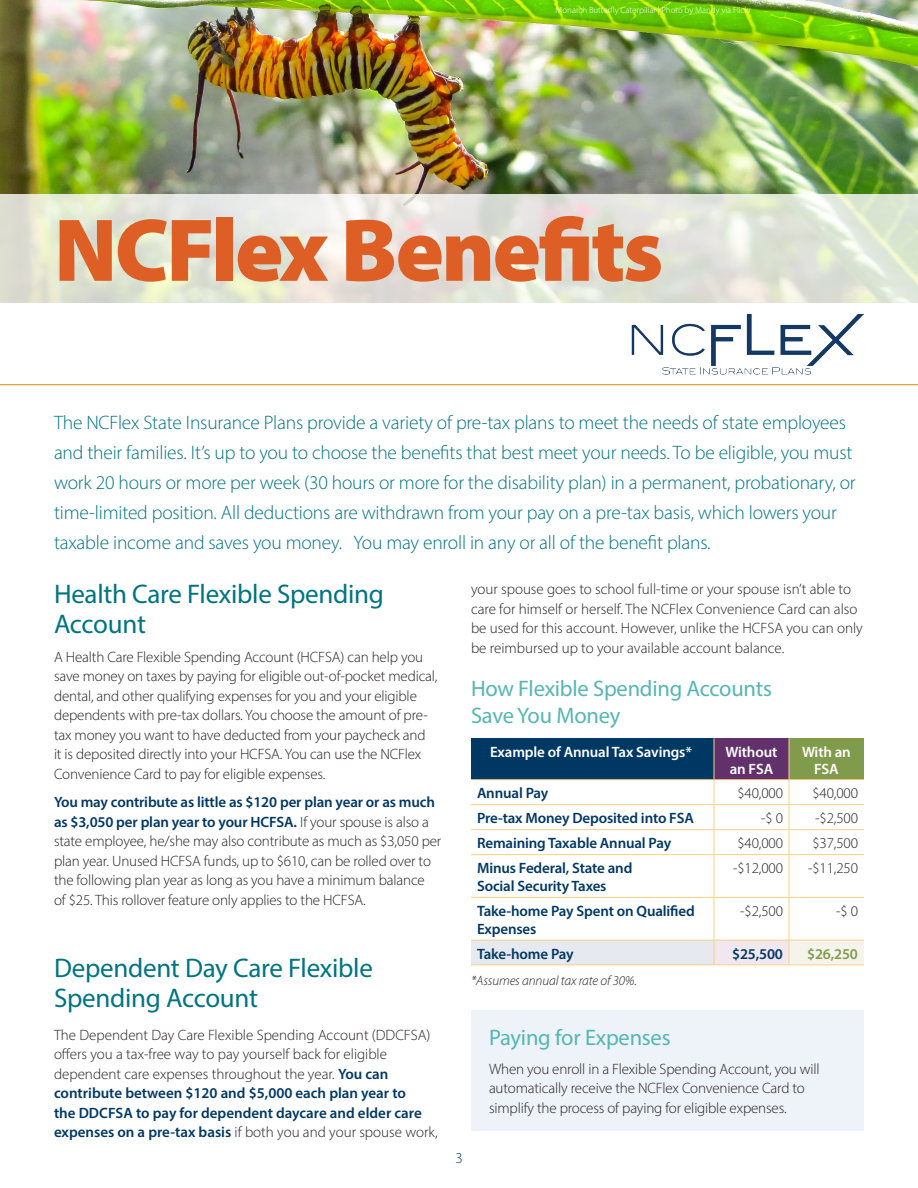
<style>
.page{position:relative;width:918px;height:1188px;background:#fff}
.page>*{position:absolute;margin:0;border:0;box-sizing:border-box;transform-origin:0 0}
.Heading_1{font:900 90px "Myriad Pro";letter-spacing:-.03em;color:#dd5f26}
.Heading_2{font:27px/30px "Myriad Pro";letter-spacing:-.01em;color:#007481}
.Intro{font:27px/30px "Myriad Pro";letter-spacing:-.01em;color:#007481}
.Heading_3{font:22.5px/27px "Myriad Pro";letter-spacing:-.01em;color:#55b6b3}
.Intro-2{font:300 19.5px/30px "Myriad Pro";letter-spacing:-.01em;color:#007481}
.t1{font:300 15px/19.5px "Myriad Pro";letter-spacing:-.01em;color:#231f20}
.t2{font:600 15px/18px "Myriad Pro";letter-spacing:-.01em;color:#003864}
.Chart_Top_Row{font:600 15px/16.5px "Myriad Pro";letter-spacing:-.01em;color:#fff}
.t3{font:600 15px "Myriad Pro";color:#809b4c}
.t4{font:300 15px "Myriad Pro";color:#003864}
.Asterisk{font:italic 300 13.5px "Myriad Pro";letter-spacing:-.01em;color:#231f20}
.t5{font:300 9px "Myriad Pro";letter-spacing:-.01em;color:#fff}
.s1{font-weight:600;color:#003864}
</style>
<div class="page">
<img style="left:0;top:0;width:918px;height:194px">
<img style="left:631px;top:315px;width:232px;height:60px">
<hr style="left:0;top:384px;width:918px;height:1px;background:#d78800">
<svg style="left:0;top:194px;width:918px;height:109px;background:#e3e5d9"></svg>
<div style="left:471px;top:738px;width:243px;height:42px;background:#003864"></div>
<div style="left:714px;top:738px;width:75px;height:42px;background:#62306b"></div>
<div style="left:789px;top:738px;width:75px;height:42px;background:#809b4c"></div>
<div style="left:471px;top:940px;width:243px;height:25px;background:#e6e9ef"></div>
<div style="left:714px;top:940px;width:75px;height:25px;background:#f1e8ef"></div>
<div style="left:789px;top:940px;width:75px;height:25px;background:#f5f4ec"></div>
<hr style="left:714px;top:738px;width:1px;height:41px;background:#f9d284">
<hr style="left:789px;top:738px;width:1px;height:41px;background:#f9d284">
<hr style="left:471px;top:779px;width:243px;height:1px;background:#f9d284">
<hr style="left:714px;top:779px;width:75px;height:1px;background:#f9d284">
<hr style="left:789px;top:779px;width:75px;height:1px;background:#f9d284">
<hr style="left:471px;top:804px;width:243px;height:1px;background:#f9d284">
<hr style="left:714px;top:804px;width:75px;height:1px;background:#f9d284">
<hr style="left:789px;top:804px;width:75px;height:1px;background:#f9d284">
<hr style="left:471px;top:829px;width:243px;height:1px;background:#f9d284">
<hr style="left:714px;top:829px;width:75px;height:1px;background:#f9d284">
<svg style="left:714px;top:780px;width:1px;height:74px"></svg>
<hr style="left:789px;top:829px;width:75px;height:1px;background:#f9d284">
<svg style="left:789px;top:780px;width:1px;height:74px"></svg>
<hr style="left:471px;top:854px;width:243px;height:1px;background:#f9d284">
<hr style="left:714px;top:854px;width:75px;height:1px;background:#f9d284">
<hr style="left:714px;top:855px;width:1px;height:42px;background:#f9d284">
<hr style="left:789px;top:854px;width:75px;height:1px;background:#f9d284">
<hr style="left:789px;top:855px;width:1px;height:42px;background:#f9d284">
<hr style="left:471px;top:897px;width:243px;height:1px;background:#f9d284">
<hr style="left:714px;top:897px;width:75px;height:1px;background:#f9d284">
<hr style="left:714px;top:898px;width:1px;height:42px;background:#f9d284">
<hr style="left:789px;top:897px;width:75px;height:1px;background:#f9d284">
<hr style="left:789px;top:898px;width:1px;height:42px;background:#f9d284">
<hr style="left:471px;top:940px;width:243px;height:1px;background:#f9d284">
<hr style="left:714px;top:940px;width:75px;height:1px;background:#f9d284">
<svg style="left:714px;top:940px;width:1px;height:24px"></svg>
<hr style="left:789px;top:940px;width:75px;height:1px;background:#f9d284">
<svg style="left:789px;top:940px;width:1px;height:24px"></svg>
<hr style="left:471px;top:964px;width:243px;height:1px;background:#f9d284">
<hr style="left:714px;top:964px;width:75px;height:1px;background:#f9d284">
<hr style="left:789px;top:964px;width:75px;height:1px;background:#f9d284">
<div style="left:471px;top:1010px;width:393px;height:121px;background:#eef3f9"></div>
<p class="t5" style="left:556px;top:5px;width:197px">Monarch Butterfly Caterpillar | Photo by Mandy via Flickr</p>
<p class="Heading_1" style="left:54px;top:190px;width:611px">NCFlex Benefits</p>
<p class="Intro-2" style="left:54px;top:407px;width:803px">The NCFlex State Insurance Plans provide a variety of pre-tax plans to meet the needs of state employees and their families. It’s up to you to choose the benefits that best meet your needs. To be eligible, you must work 20 hours or more per week (30 hours or more for the disability plan) in a permanent, probationary, or time-limited position. All deductions are withdrawn from your pay on a pre-tax basis, which lowers your taxable income and saves you money. You may enroll in any or all of the benefit plans.</p>
<p class="Intro" style="left:54px;top:579px;width:332px">Health Care Flexible Spending<br>Account</p>
<p class="t1" style="left:54px;top:647px;width:385px">A Health Care Flexible Spending Account (HCFSA) can help you save money on taxes by paying for eligible out-of-pocket medical, dental, and other qualifying expenses for you and your eligible dependents with pre-tax dollars. You choose the amount of pre&shy;tax money you want to have deducted from your paycheck and<br>it is deposited directly into your HCFSA. You can use the NCFlex Convenience Card to pay for eligible expenses.</p>
<p class="t1" style="left:54px;top:793px;width:389px"><span class="s1">You may contribute as little as $120 per plan year or as much as $3,050 per plan year to your HCFSA.</span> If your spouse is also a state employee, he/she may also contribute as much as $3,050 per plan year. Unused HCFSA funds, up to $610, can be rolled over to the following plan year as long as you have a minimum balance<br>of $25. This rollover feature only applies to the HCFSA.</p>
<p class="t1" style="left:471px;top:580px;width:393px">your spouse goes to school full-time or your spouse isn’t able to care for himself or herself. The NCFlex Convenience Card can also be used for this account. However, unlike the HCFSA you can only be reimbursed up to your available account balance.</p>
<p class="Heading_3" style="left:471px;top:675px;width:302px">How Flexible Spending Accounts<br>Save You Money</p>
<p class="Chart_Top_Row" style="left:490px;top:744px;width:203px">Example of Annual Tax Savings*</p>
<p class="Chart_Top_Row" style="left:726px;top:744px;width:53px">Without an FSA</p>
<p class="Chart_Top_Row" style="left:802px;top:744px;width:50px;text-align:center">With an<br>FSA</p>
<p class="t2" style="left:477px;top:784px;width:73px">Annual Pay</p>
<p class="t1" style="left:737px;top:784px;width:47px">$40,000</p>
<p class="t1" style="left:812px;top:784px;width:47px">$40,000</p>
<p class="t2" style="left:477px;top:809px;width:218px">Pre-tax Money Deposited into FSA</p>
<p class="t1" style="left:761px;top:809px;width:23px">-$ 0</p>
<p class="t1" style="left:815px;top:809px;width:44px">-$2,500</p>
<p class="t2" style="left:477px;top:834px;width:196px">Remaining Taxable Annual Pay</p>
<p class="t1" style="left:737px;top:834px;width:47px">$40,000</p>
<p class="t1" style="left:812px;top:834px;width:47px">$37,500</p>
<p class="t2" style="left:477px;top:859px;width:157px">Minus Federal, State and<br>Social Security Taxes</p>
<p class="t1" style="left:733px;top:858px;width:51px">-$12,000</p>
<p class="t1" style="left:808px;top:858px;width:51px">-$11,250</p>
<p class="t2" style="left:477px;top:902px;width:219px">Take-home Pay Spent on Qualified<br>Expenses</p>
<p class="t1" style="left:740px;top:901px;width:44px">-$2,500</p>
<p class="t1" style="left:836px;top:901px;width:23px">-$ 0</p>
<p class="t2" style="left:477px;top:944px;width:98px">Take-home Pay</p>
<p class="t2" style="left:732px;top:944px;width:52px">$25,500</p>
<p class="t3" style="left:807px;top:944px;width:52px">$26,250</p>
<p class="Asterisk" style="left:471px;top:972px;width:167px">*Assumes annual tax rate of 30%.</p>
<p class="Heading_2" style="left:54px;top:952px;width:320px">Dependent Day Care Flexible<br>Spending Account</p>
<p class="t1" style="left:54px;top:1025px;width:385px">The Dependent Day Care Flexible Spending Account (DDCFSA) offers you a tax-free way to pay yourself back for eligible dependent care expenses throughout the year. <span class="s1">You can contribute between $120 and $5,000 each plan year to<br>the DDCFSA to pay for dependent daycare and elder care expenses on a pre-tax basis</span> if both you and your spouse work,</p>
<p class="Heading_3" style="left:489px;top:1024px;width:183px">Paying for Expenses</p>
<p class="t1" style="left:489px;top:1059px;width:332px">When you enroll in a Flexible Spending Account, you will automatically receive the NCFlex Convenience Card to simplify the process of paying for eligible expenses.</p>
<p class="t4" style="left:455px;top:1149px;width:9px">3</p>
</div>
